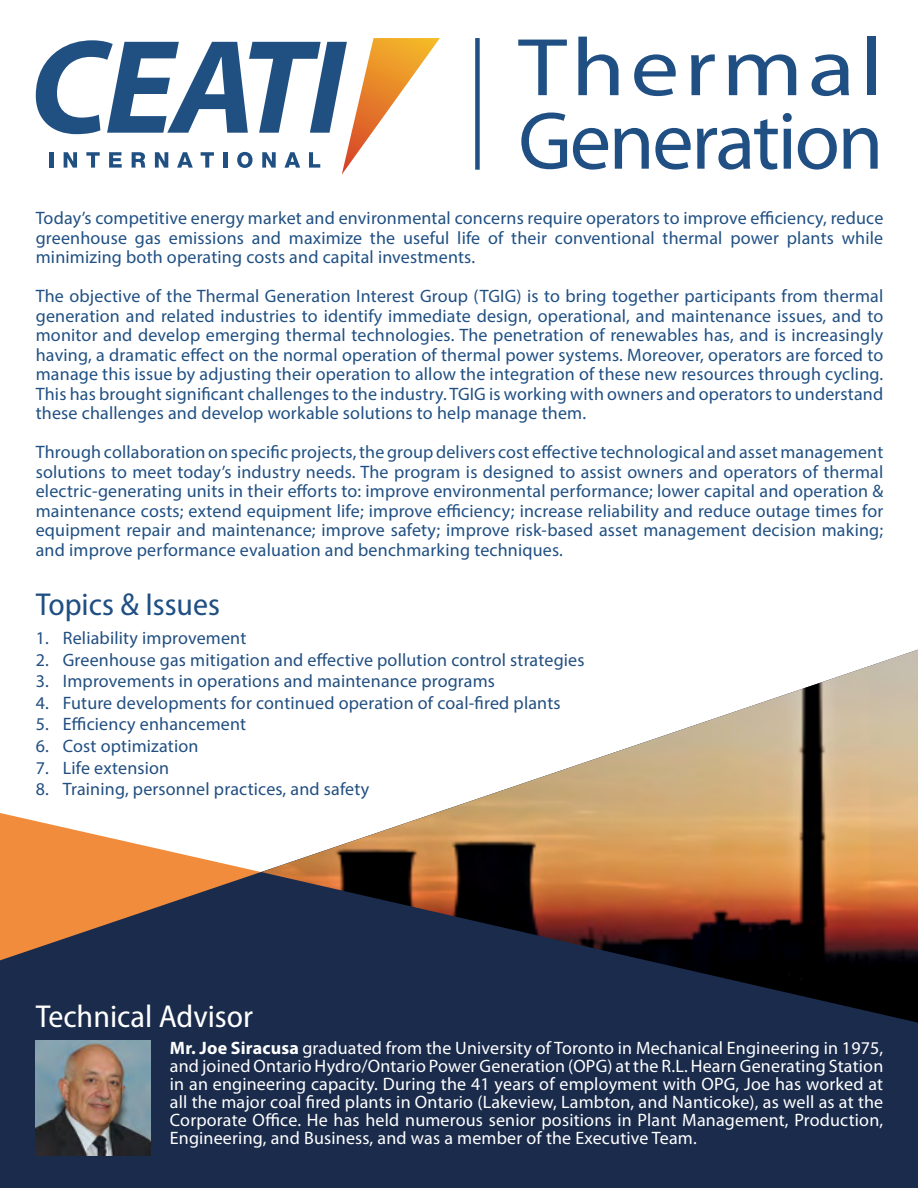
<style>
.page{position:relative;width:918px;height:1188px;background:#fff}
.page>*{position:absolute;margin:0;border:0;box-sizing:border-box;transform-origin:0 0}
.t1{font:82.5px/73.5px "Myriad Pro";letter-spacing:-.03em;color:#205083;scale:1.18 1}
.t2{font:semi-condensed 31.8px "Myriad Pro";color:#fff}
.t3{font:semi-condensed 31.8px "Myriad Pro";color:#205083}
.t4{font:18px/19.5px "Myriad Pro";letter-spacing:.01em;color:#205083;text-align:justify}
.t5{font:18px/18px "Myriad Pro";letter-spacing:.01em;color:#fff;text-align:justify}
.t6{font:18px "Myriad Pro";letter-spacing:.01em;color:#224f81}
.s1{font-weight:700}
</style>
<div class="page">
<svg style="left:0;top:813px;width:918px;height:375px;fill:#1a2b4c"></svg>
<div style="left:475px;top:38px;width:5px;height:132px;background:#205083"></div>
<img style="left:261px;top:650px;width:657px;height:373px">
<svg style="left:36px;top:38px;width:404px;height:137px"></svg>
<img style="left:36px;top:1041px;width:115px;height:115px">
<h1 class="t1" style="left:518px;top:29px;width:311px">Thermal<br>Generation</h1>
<p class="t4" style="left:36px;top:208px;width:849px">Today’s competitive energy market and environmental concerns require operators to improve efficiency, reduce greenhouse gas emissions and maximize the useful life of their conventional thermal power plants while minimizing both operating costs and capital investments.</p>
<p class="t4" style="left:36px;top:286px;width:849px">The objective of the Thermal Generation Interest Group (TGIG) is to bring together participants from thermal generation and related industries to identify immediate design, operational, and maintenance issues, and to monitor and develop emerging thermal technologies. The penetration of renewables has, and is increasingly having, a dramatic effect on the normal operation of thermal power systems. Moreover, operators are forced to manage this issue by adjusting their operation to allow the integration of these new resources through cycling.<br>This has brought significant challenges to the industry. TGIG is working with owners and operators to understand these challenges and develop workable solutions to help manage them.</p>
<p class="t4" style="left:36px;top:442px;width:849px">Through collaboration on specific projects, the group delivers cost effective technological and asset management solutions to meet today’s industry needs. The program is designed to assist owners and operators of thermal electric-generating units in their efforts to: improve environmental performance; lower capital and operation &amp; maintenance costs; extend equipment life; improve efficiency; increase reliability and reduce outage times for equipment repair and maintenance; improve safety; improve risk-based asset management decision making; and improve performance evaluation and benchmarking techniques.</p>
<h2 class="t3" style="left:36px;top:585px;width:186px">Topics &amp; Issues</h2>
<p class="t6" style="left:36px;top:627px;width:212px">1. Reliability improvement</p>
<p class="t6" style="left:36px;top:649px;width:550px">2. Greenhouse gas mitigation and effective pollution control strategies</p>
<p class="t6" style="left:36px;top:670px;width:461px">3. Improvements in operations and maintenance programs</p>
<p class="t6" style="left:36px;top:692px;width:526px">4. Future developments for continued operation of coal-fired plants</p>
<p class="t6" style="left:36px;top:713px;width:212px">5. Efficiency enhancement</p>
<p class="t6" style="left:36px;top:735px;width:164px">6. Cost optimization</p>
<p class="t6" style="left:36px;top:757px;width:135px">7. Life extension</p>
<p class="t6" style="left:36px;top:778px;width:335px">8. Training, personnel practices, and safety</p>
<h2 class="t2" style="left:36px;top:996px;width:219px">Technical Advisor</h2>
<p class="t5" style="left:170px;top:1039px;width:715px"><span class="s1">Mr. Joe Siracusa</span> graduated from the University of Toronto in Mechanical Engineering in 1975, and joined Ontario Hydro/Ontario Power Generation (OPG) at the R.L. Hearn Generating Station in an engineering capacity. During the 41 years of employment with OPG, Joe has worked at all the major coal fired plants in Ontario (Lakeview, Lambton, and Nanticoke), as well as at the Corporate Office. He has held numerous senior positions in Plant Management, Production, Engineering, and Business, and was a member of the Executive Team.</p>
</div>
